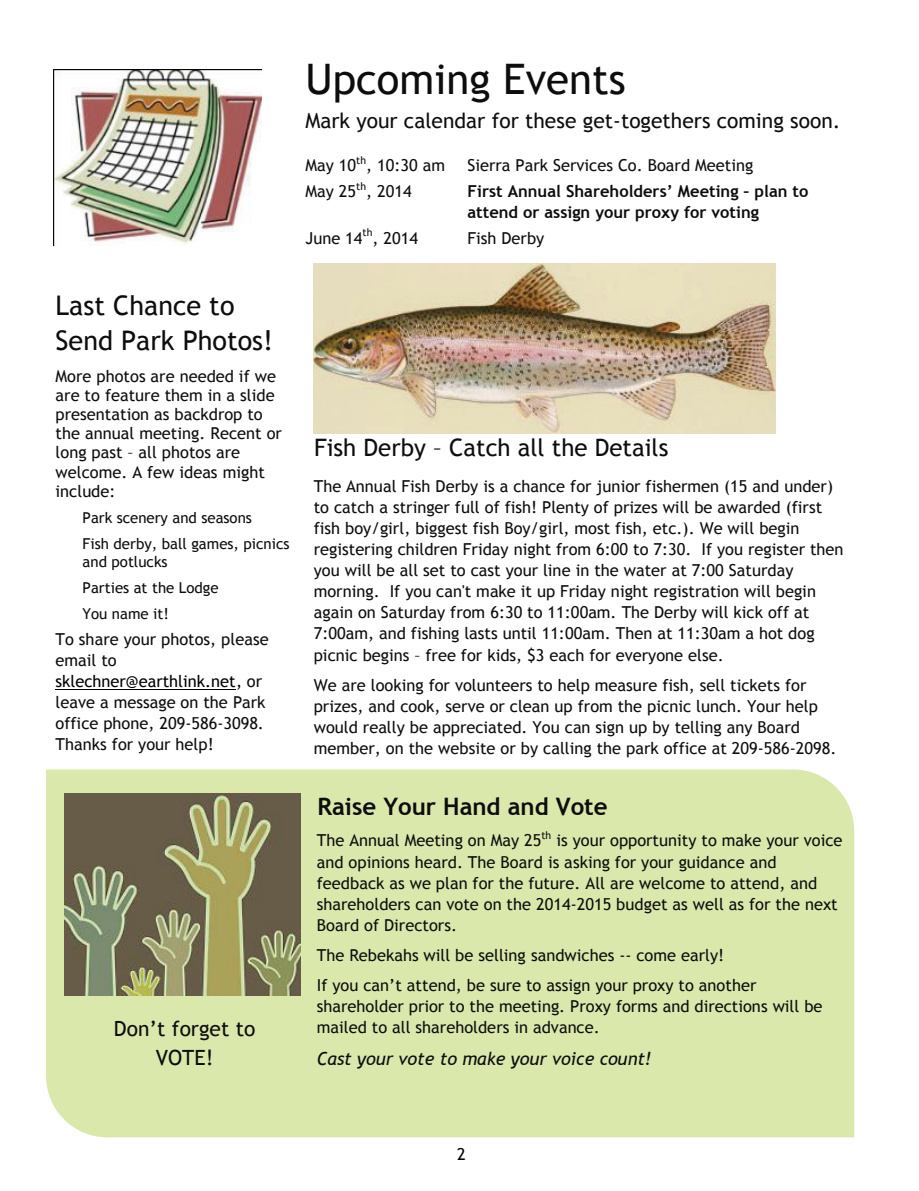
<style>
.page{position:relative;width:919px;height:1191px;background:#fff}
.page>*{position:absolute;margin:0;border:0;box-sizing:border-box;transform-origin:0 0}
.t1{font:42px "Trebuchet MS";color:#0d0d0d}
.t2{font:27px/34.5px "Trebuchet MS";color:#0d0d0d}
.t3{font:24px "Trebuchet MS";color:#0d0d0d}
.t4{font:700 24px "Trebuchet MS";color:#0d0d0d}
.t5{font:21px/28.5px "Trebuchet MS";color:#0d0d0d;text-align:center}
.t6{font:italic 18px "Trebuchet MS";color:#0d0d0d}
.t7{font:16.5px/21.1px "Trebuchet MS";color:#0d0d0d}
.t8{font:700 16.5px/21px "Trebuchet MS";color:#0d0d0d}
.t9{font:16.5px "Trebuchet MS";color:#040503}
.t10{font:15px/26px "Trebuchet MS";color:#0d0d0d}
.t11{font:10.5px "Trebuchet MS";letter-spacing:-.005em;color:#0d0d0d}
.s1{color:#000}
</style>
<div class="page">
<img style="left:53px;top:70px;width:208px;height:175px">
<hr style="left:56px;top:689px;width:180px;height:1px;background:#000">
<div style="left:46px;top:769px;width:808px;height:368px;background:#dae8ac"></div>
<img style="left:65px;top:793px;width:235px;height:202px">
<img style="left:313px;top:264px;width:462px;height:169px">
<p class="t1" style="left:305px;top:55px;width:322px">Upcoming Events</p>
<p class="t5" style="left:305px;top:106px;width:536px">Mark your calendar for these get-togethers coming soon.</p>
<p class="t7" style="left:305px;top:155px;width:52px">May 10</p>
<p class="t11" style="left:356px;top:154px;width:11px">th</p>
<p class="t7" style="left:366px;top:155px;width:80px">, 10:30 am</p>
<p class="t7" style="left:467px;top:155px;width:287px">Sierra Park Services Co. Board Meeting</p>
<p class="t7" style="left:305px;top:181px;width:52px">May 25</p>
<p class="t11" style="left:356px;top:180px;width:11px">th</p>
<p class="t7" style="left:366px;top:181px;width:47px">, 2014</p>
<p class="t8" style="left:467px;top:181px;width:342px">First Annual Shareholders’ Meeting – plan to attend or assign your proxy for voting</p>
<p class="t7" style="left:305px;top:227px;width:59px">June 14</p>
<p class="t11" style="left:363px;top:226px;width:11px">th</p>
<p class="t7" style="left:373px;top:227px;width:47px">, 2014</p>
<p class="t7" style="left:467px;top:227px;width:78px">Fish Derby</p>
<p class="t2" style="left:56px;top:289px;width:219px">Last Chance to<br>Send Park Photos!</p>
<p class="t7" style="left:56px;top:366px;width:228px;line-height:19.2px">More photos are needed if we are to feature them in a slide presentation as backdrop to the annual meeting. Recent or long past – all photos are welcome. A few ideas might include:</p>
<p class="t10" style="left:83px;top:505px;width:208px">Park scenery and seasons<br>Fish derby, ball games, picnics</p>
<p class="t10" style="left:83px;top:548px;width:137px">and potlucks<br>Parties at the Lodge<br>You name it!</p>
<p class="t7" style="left:56px;top:628px;width:215px">To share your photos, please email to <span class="s1">sklechner@earthlink.net,</span> or leave a message on the Park office phone, 209-586-3098.<br>Thanks for your help!</p>
<p class="t5" style="left:114px;top:1014px;width:143px">Don’t forget to<br>VOTE!</p>
<p class="t3" style="left:314px;top:433px;width:356px">Fish Derby – Catch all the Details</p>
<p class="t7" style="left:314px;top:475px;width:531px">The Annual Fish Derby is a chance for junior fishermen (15 and under) to catch a stringer full of fish! Plenty of prizes will be awarded (first fish boy/girl, biggest fish Boy/girl, most fish, etc.). We will begin registering children Friday night from 6:00 to 7:30. If you register then you will be all set to cast your line in the water at 7:00 Saturday morning. If you can't make it up Friday night registration will begin again on Saturday from 6:30 to 11:00am. The Derby will kick off at 7:00am, and fishing lasts until 11:00am. Then at 11:30am a hot dog picnic begins – free for kids, $3 each for everyone else.</p>
<p class="t7" style="left:314px;top:674px;width:524px">We are looking for volunteers to help measure fish, sell tickets for prizes, and cook, serve or clean up from the picnic lunch. Your help would really be appreciated. You can sign up by telling any Board member, on the website or by calling the park office at 209-586-2098.</p>
<p class="t4" style="left:317px;top:791px;width:292px">Raise Your Hand and Vote</p>
<p class="t7" style="left:317px;top:830px;width:226px">The Annual Meeting on May 25</p>
<p class="t11" style="left:541px;top:829px;width:11px">th</p>
<p class="t7" style="left:317px;top:830px;width:527px;text-indent:239px">is your opportunity to make your voice and opinions heard. The Board is asking for your guidance and feedback as we plan for the future. All are welcome to attend, and shareholders can vote on the 2014-2015 budget as well as for the next Board of Directors.</p>
<p class="t7" style="left:317px;top:940px;width:441px;line-height:30px">The Rebekahs will be selling sandwiches -- come early!<br>If you can’t attend, be sure to assign your proxy to another</p>
<p class="t7" style="left:317px;top:996px;width:507px">shareholder prior to the meeting. Proxy forms and directions will be mailed to all shareholders in advance.</p>
<p class="t6" style="left:317px;top:1047px;width:336px">Cast your vote to make your voice count!</p>
<p class="t9" style="left:457px;top:1144px;width:10px">2</p>
</div>
